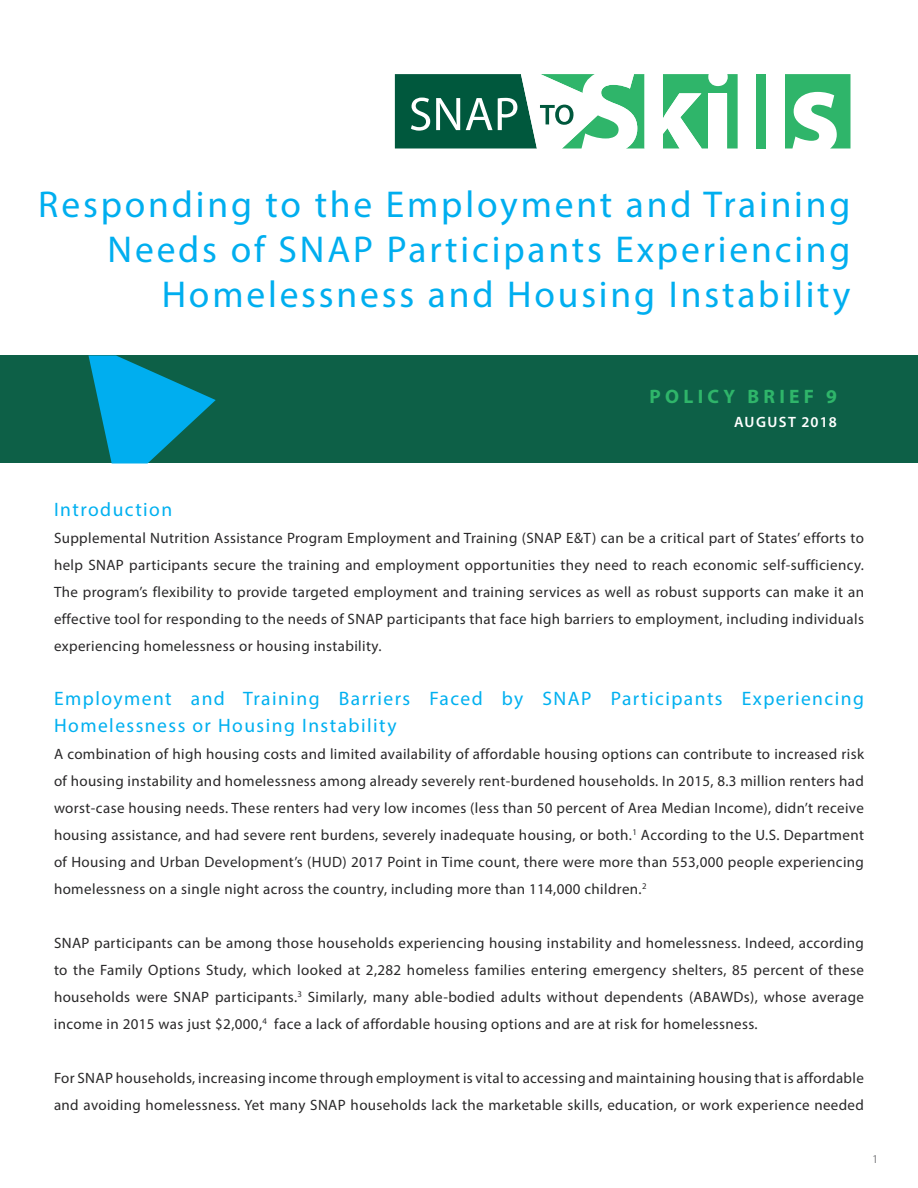
<style>
.page{position:relative;width:918px;height:1188px;background:#fff}
.page>*{position:absolute;margin:0;border:0;box-sizing:border-box;transform-origin:0 0}
.t1{font:37.5px/45px "Myriad Pro";letter-spacing:.075em;color:#00aeef;text-align:right}
.t2{font:19.5px/27px "Myriad Pro";letter-spacing:.075em;color:#00b0f0}
.t3{font:700 19.5px "Myriad Pro";letter-spacing:.22em;color:#2fb56a}
.t4{font:15px/27px "Myriad Pro";letter-spacing:.025em;color:#292829;text-align:justify}
.t5{font:600 15px "Myriad Pro";letter-spacing:.085em;color:#fff}
.t6{font:condensed 12px "Myriad Pro";color:#77787b}
</style>
<div class="page">
<div style="left:756px;top:74px;width:11px;height:74px;background:#2fb56a"></div>
<svg style="left:785px;top:74px;width:65px;height:74px"></svg>
<svg style="left:395px;top:74px;width:343px;height:74px"></svg>
<div style="left:0;top:356px;width:918px;height:108px;background:#0d6047"></div>
<svg style="left:89px;top:356px;width:127px;height:108px"></svg>
<h1 class="t1" style="left:38px;top:181px;width:814px">Responding to the Employment and Training<br>Needs of SNAP Participants Experiencing<br>Homelessness and Housing Instability</h1>
<p class="t3" style="left:650px;top:384px;width:189px">POLICY BRIEF 9</p>
<p class="t5" style="left:734px;top:413px;width:104px">AUGUST 2018</p>
<h2 class="t2" style="left:54px;top:495px;width:120px">Introduction</h2>
<p class="t4" style="left:54px;top:524px;width:812px">Supplemental Nutrition Assistance Program Employment and Training (SNAP E&amp;T) can be a critical part of States’ efforts to help SNAP participants secure the training and employment opportunities they need to reach economic self-sufficiency.<br>The program’s flexibility to provide targeted employment and training services as well as robust supports can make it an effective tool for responding to the needs of SNAP participants that face high barriers to employment, including individuals experiencing homelessness or housing instability.</p>
<h3 class="t2" style="left:54px;top:684px;width:812px">Employment and Training Barriers Faced by SNAP Participants Experiencing<br>Homelessness or Housing Instability</h3>
<p class="t4" style="left:54px;top:740px;width:812px">A combination of high housing costs and limited availability of affordable housing options can contribute to increased risk of housing instability and homelessness among already severely rent-burdened households. In 2015, 8.3 million renters had worst-case housing needs. These renters had very low incomes (less than 50 percent of Area Median Income), didn’t receive housing assistance, and had severe rent burdens, severely inadequate housing, or both.<sup>1</sup> According to the U.S. Department of Housing and Urban Development’s (HUD) 2017 Point in Time count, there were more than 553,000 people experiencing homelessness on a single night across the country, including more than 114,000 children.<sup>2</sup></p>
<p class="t4" style="left:54px;top:929px;width:812px">SNAP participants can be among those households experiencing housing instability and homelessness. Indeed, according to the Family Options Study, which looked at 2,282 homeless families entering emergency shelters, 85 percent of these households were SNAP participants.<sup>3</sup> Similarly, many able-bodied adults without dependents (ABAWDs), whose average income in 2015 was just $2,000,<sup>4</sup> face a lack of affordable housing options and are at risk for homelessness.</p>
<p class="t4" style="left:54px;top:1064px;width:812px">For SNAP households, increasing income through employment is vital to accessing and maintaining housing that is affordable and avoiding homelessness. Yet many SNAP households lack the marketable skills, education, or work experience needed</p>
<p class="t6" style="left:873px;top:1152px;width:6px">1</p>
</div>
